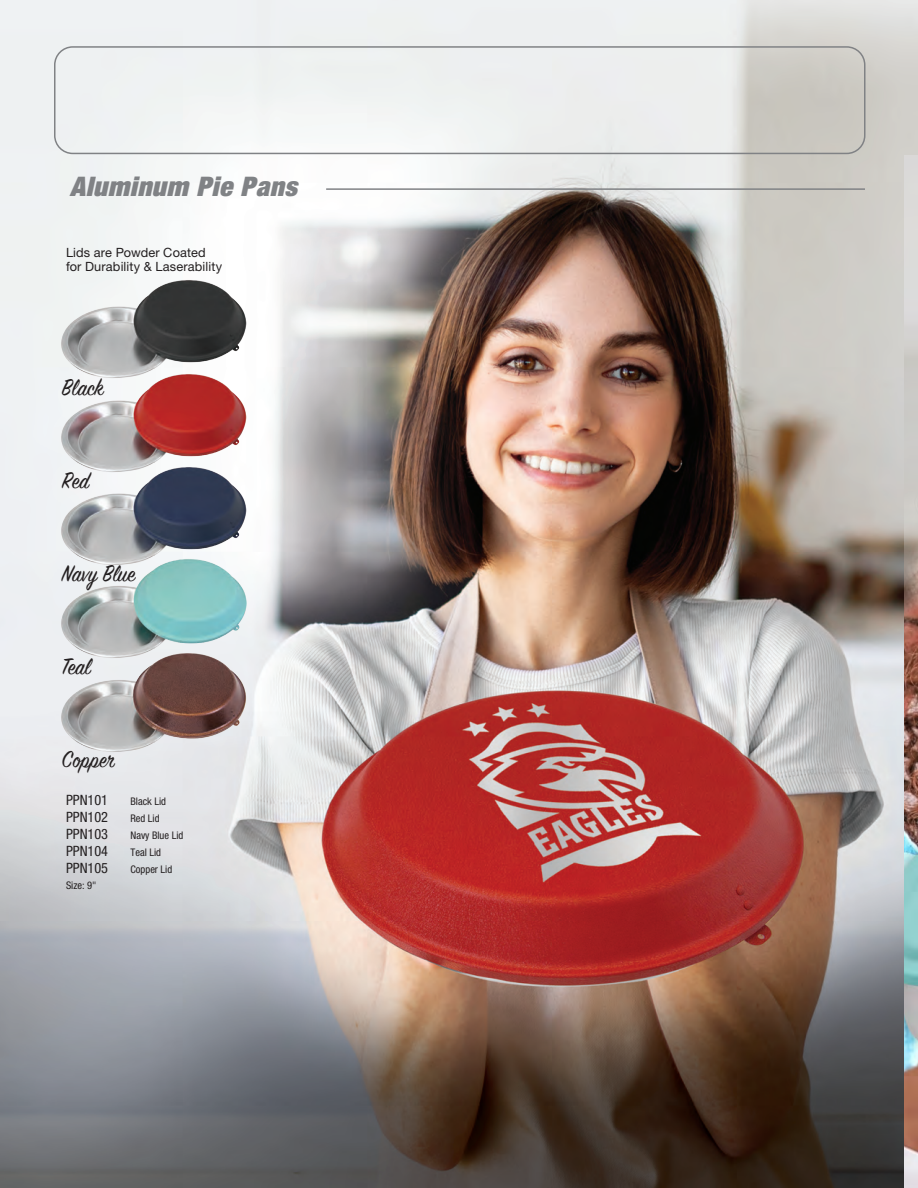
<style>
.page{position:relative;width:918px;height:1188px;background:#fff}
.page>*{position:absolute;margin:0;border:0;box-sizing:border-box;transform-origin:0 0}
.t1{font:italic 900 condensed 27px "Helvetica Neue LT Std";letter-spacing:.02em;color:#808285}
.t2{font:25.5px "Sign Painter House Script";letter-spacing:.01em;color:#231f20;scale:.91 1}
.Part_Number_List_from_Corp{font:condensed 14.25px "Helvetica Neue LT Std";color:#231f20}
.Description_Block{font:12.75px/14.2px "Helvetica Neue LT Std";letter-spacing:.01em;color:#231f20}
.Part_Number_List_from_Corp-2{font:condensed 10.5px "Helvetica Neue LT Std";color:#231f20}
</style>
<div class="page">
<img style="left:0;top:0;width:918px;height:1188px">
<hr style="left:326px;top:188px;width:539px;height:2px;background:#808285">
<div style="left:54px;top:46px;width:812px;height:108px;border:2px solid #808285;border-radius:18px"></div>
<img style="left:60px;top:279px;width:186px;height:94px">
<img style="left:60px;top:373px;width:186px;height:93px">
<img style="left:60px;top:466px;width:186px;height:93px">
<img style="left:60px;top:559px;width:186px;height:94px">
<img style="left:60px;top:653px;width:186px;height:99px">
<img style="left:904px;top:156px;width:14px;height:1032px">
<p class="t1" style="left:70px;top:169px;width:229px">Aluminum Pie Pans</p>
<p class="Description_Block" style="left:66px;top:245px;width:158px">Lids are Powder Coated for Durability &amp; Laserability</p>
<p class="t2" style="left:62px;top:372px;width:47px">Black</p>
<p class="t2" style="left:62px;top:465px;width:31px">Red</p>
<p class="t2" style="left:62px;top:558px;width:82px">Navy Blue</p>
<p class="t2" style="left:62px;top:651px;width:33px">Teal</p>
<p class="t2" style="left:62px;top:744px;width:61px">Copper</p>
<p class="Part_Number_List_from_Corp" style="left:66px;top:791px;width:44px">PPN101</p>
<p class="Part_Number_List_from_Corp-2" style="left:130px;top:795px;width:37px">Black Lid</p>
<p class="Part_Number_List_from_Corp" style="left:66px;top:808px;width:44px">PPN102</p>
<p class="Part_Number_List_from_Corp-2" style="left:130px;top:812px;width:31px">Red Lid</p>
<p class="Part_Number_List_from_Corp" style="left:66px;top:825px;width:44px">PPN103</p>
<p class="Part_Number_List_from_Corp-2" style="left:130px;top:829px;width:54px">Navy Blue Lid</p>
<p class="Part_Number_List_from_Corp" style="left:66px;top:843px;width:44px">PPN104</p>
<p class="Part_Number_List_from_Corp-2" style="left:130px;top:846px;width:32px">Teal Lid</p>
<p class="Part_Number_List_from_Corp" style="left:66px;top:860px;width:44px">PPN105</p>
<p class="Part_Number_List_from_Corp-2" style="left:130px;top:863px;width:43px">Copper Lid</p>
<p class="Part_Number_List_from_Corp-2" style="left:66px;top:880px;width:32px">Size: 9"</p>
</div>
